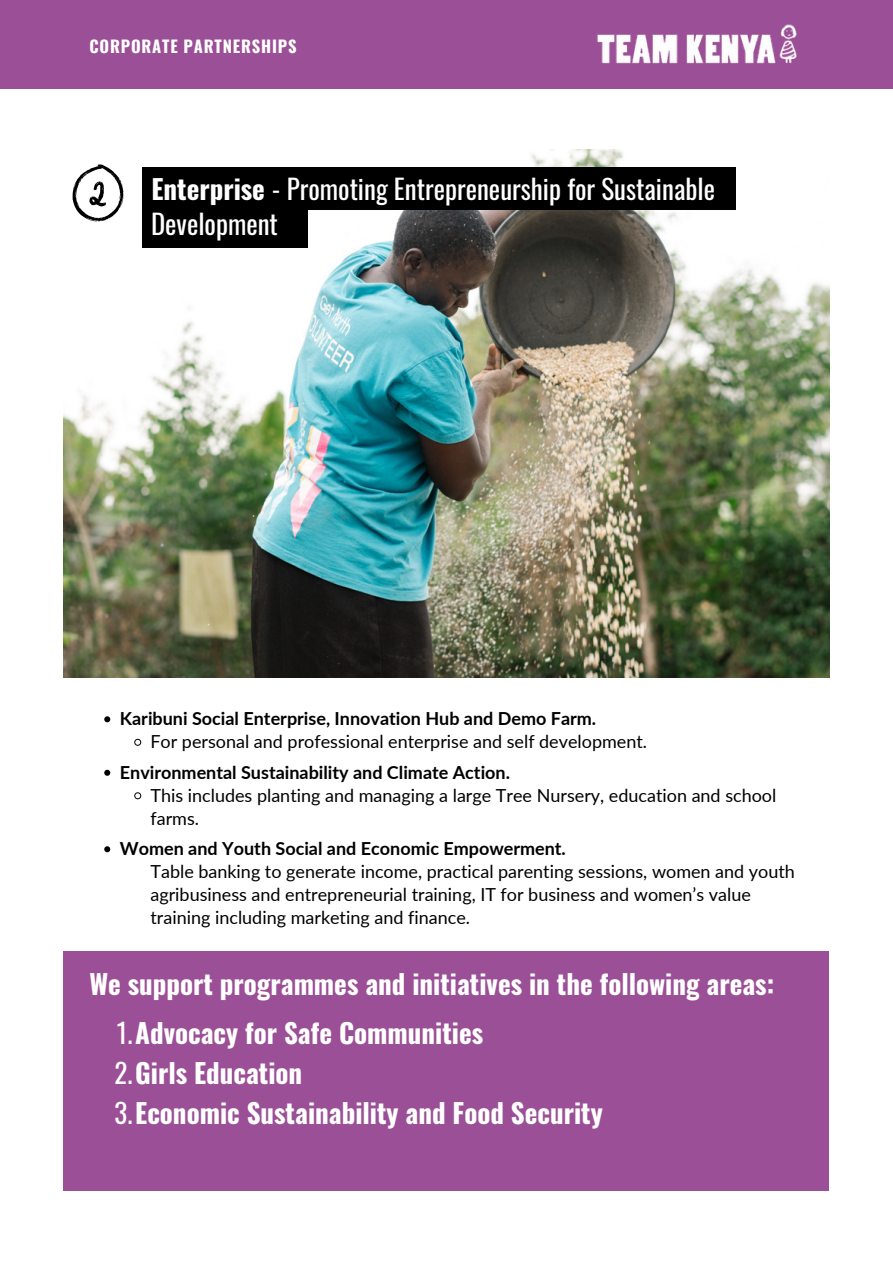
<style>
.page{position:relative;width:893px;height:1264px;background:#fff}
.page>*{position:absolute;margin:0;border:0;box-sizing:border-box;transform-origin:0 0}
.t1{font:700 27px "Oswald";color:#fff}
.t2{font:27px "Oswald";color:#fff}
.t3{font:18px/23px "Lato";color:#000}
.t4{font:700 18px "Lato";color:#000}
.t5{font:700 16.5px "Oswald";letter-spacing:.05em;color:#fff}
.s1{font-weight:700}
.s2{font-weight:400}
</style>
<div class="page">
<div style="left:0;top:0;width:892px;height:89px;background:#9b4f96"></div>
<img style="left:597px;top:24px;width:200px;height:40px">
<img style="left:64px;top:149px;width:765px;height:528px">
<div style="left:142px;top:168px;width:594px;height:42px;background:#000"></div>
<div style="left:142px;top:205px;width:166px;height:43px;background:#000"></div>
<svg style="left:104px;top:716px;width:6px;height:6px"></svg>
<svg style="left:134px;top:738px;width:7px;height:8px"></svg>
<svg style="left:104px;top:769px;width:6px;height:6px"></svg>
<svg style="left:134px;top:792px;width:7px;height:7px"></svg>
<svg style="left:104px;top:846px;width:6px;height:6px"></svg>
<svg style="left:73px;top:164px;width:51px;height:58px"></svg>
<div style="left:64px;top:950px;width:765px;height:240px;background:#9b4f96"></div>
<p class="t5" style="left:89px;top:34px;width:209px">CORPORATE PARTNERSHIPS</p>
<p class="t2" style="left:151px;top:168px;width:565px"><span class="s1">Enterprise</span> - Promoting Entrepreneurship for Sustainable</p>
<p class="t2" style="left:151px;top:203px;width:128px">Development</p>
<p class="t4" style="left:120px;top:707px;width:478px">Karibuni Social Enterprise, Innovation Hub and Demo Farm.</p>
<p class="t3" style="left:150px;top:729px;width:498px">For personal and professional enterprise and self development.</p>
<p class="t4" style="left:120px;top:761px;width:391px">Environmental Sustainability and Climate Action.</p>
<p class="t3" style="left:150px;top:783px;width:627px">This includes planting and managing a large Tree Nursery, education and school farms.</p>
<p class="t4" style="left:120px;top:837px;width:447px">Women and Youth Social and Economic Empowerment.</p>
<p class="t3" style="left:150px;top:859px;width:646px">Table banking to generate income, practical parenting sessions, women and youth agribusiness and entrepreneurial training, IT for business and women’s value training including marketing and finance.</p>
<p class="t1" style="left:89px;top:962px;width:686px">We support programmes and initiatives in the following areas:</p>
<p class="t1" style="left:117px;top:1012px;width:368px"><span class="s2">1.</span>Advocacy for Safe Communities</p>
<p class="t1" style="left:115px;top:1052px;width:189px"><span class="s2">2.</span>Girls Education</p>
<p class="t1" style="left:115px;top:1092px;width:489px"><span class="s2">3.</span>Economic Sustainability and Food Security</p>
</div>
